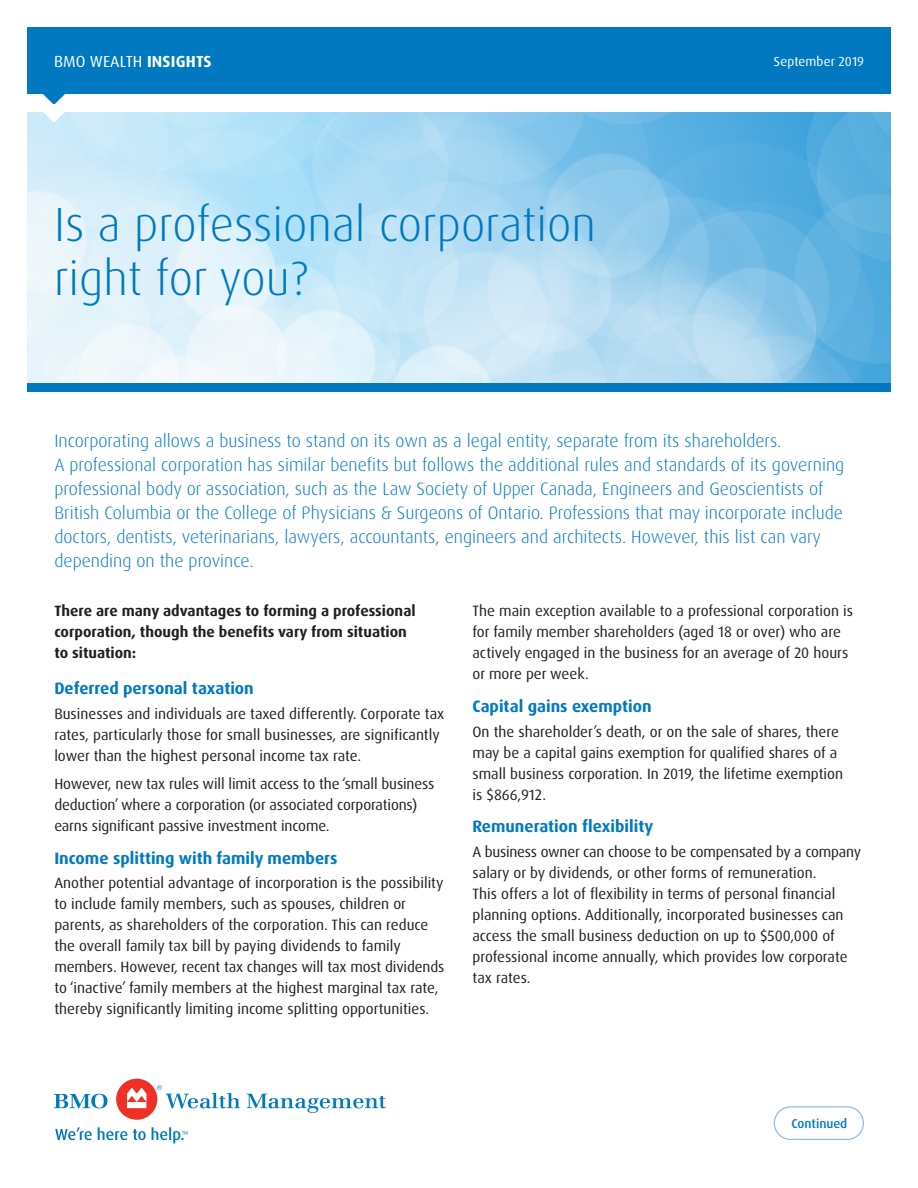
<style>
.page{position:relative;width:918px;height:1188px;background:#fff}
.page>*{position:absolute;margin:0;border:0;box-sizing:border-box;transform-origin:0 0}
.t1{font:300 48px/54px "Dax Pro";color:#0079c1}
.t2{font:300 18px/24px "Dax Pro";color:#0079c1}
.t3{font:700 16.5px "Dax Pro";color:#0079c1}
.t4{font:16.05px "Dax Pro";letter-spacing:.01em;color:#fff}
.t5{font:15px/21px "Dax Pro";color:#231f20}
.t6{font:700 15px/21px "Dax Pro";color:#231f20}
.t7{font:13.05px "Dax Pro";letter-spacing:.01em;color:#fff}
.t8{font:500 12.75px "Dax Pro";color:#0079c1}
.s1{font-weight:700}
</style>
<div class="page">
<div style="left:27px;top:384px;width:864px;height:8px;background:#0079c1"></div>
<div style="left:27px;top:27px;width:864px;height:67px;background:#0079c1"></div>
<svg style="left:27px;top:94px;width:864px;height:290px;background:#b0daf2"></svg>
<svg style="left:774px;top:1106px;width:90px;height:34px"></svg>
<svg style="left:54px;top:1094px;width:53px;height:14px"></svg>
<div style="left:116px;top:1079px;width:41px;height:41px;background:#ee3124;border-radius:50%"></div>
<svg style="left:247px;top:1094px;width:139px;height:19px"></svg>
<svg style="left:127px;top:1088px;width:19px;height:20px"></svg>
<svg style="left:157px;top:1085px;width:83px;height:23px"></svg>
<svg style="left:55px;top:1127px;width:37px;height:13px"></svg>
<svg style="left:98px;top:1127px;width:29px;height:13px"></svg>
<svg style="left:133px;top:1129px;width:13px;height:11px"></svg>
<svg style="left:152px;top:1127px;width:36px;height:16px"></svg>
<p class="t4" style="left:54px;top:51px;width:159px">BMO WEALTH <span class="s1">INSIGHTS</span></p>
<p class="t7" style="left:774px;top:53px;width:92px">September 2019</p>
<h1 class="t1" style="left:54px;top:198px;width:544px">Is a professional corporation right for you?</h1>
<p class="t2" style="left:54px;top:429px;width:791px">Incorporating allows a business to stand on its own as a legal entity, separate from its shareholders.<br>A professional corporation has similar benefits but follows the additional rules and standards of its governing professional body or association, such as the Law Society of Upper Canada, Engineers and Geoscientists of British Columbia or the College of Physicians &amp; Surgeons of Ontario. Professions that may incorporate include doctors, dentists, veterinarians, lawyers, accountants, engineers and architects. However, this list can vary depending on the province.</p>
<p class="t6" style="left:54px;top:601px;width:363px">There are many advantages to forming a professional corporation, though the benefits vary from situation to situation:</p>
<p class="t3" style="left:54px;top:678px;width:201px">Deferred personal taxation</p>
<p class="t5" style="left:54px;top:703px;width:391px">Businesses and individuals are taxed differently. Corporate tax rates, particularly those for small businesses, are significantly lower than the highest personal income tax rate.</p>
<p class="t5" style="left:54px;top:773px;width:382px">However, new tax rules will limit access to the ‘small business deduction’ where a corporation (or associated corporations) earns significant passive investment income.</p>
<p class="t3" style="left:54px;top:847px;width:285px">Income splitting with family members</p>
<p class="t5" style="left:54px;top:872px;width:392px">Another potential advantage of incorporation is the possibility to include family members, such as spouses, children or parents, as shareholders of the corporation. This can reduce the overall family tax bill by paying dividends to family members. However, recent tax changes will tax most dividends to ‘inactive’ family members at the highest marginal tax rate, thereby significantly limiting income splitting opportunities.</p>
<p class="t5" style="left:472px;top:601px;width:382px">The main exception available to a professional corporation is for family member shareholders (aged 18 or over) who are actively engaged in the business for an average of 20 hours or more per week.</p>
<p class="t3" style="left:472px;top:696px;width:181px">Capital gains exemption</p>
<p class="t5" style="left:472px;top:721px;width:372px">On the shareholder’s death, or on the sale of shares, there may be a capital gains exemption for qualified shares of a small business corporation. In 2019, the lifetime exemption is $866,912.</p>
<p class="t3" style="left:472px;top:816px;width:182px">Remuneration flexibility</p>
<p class="t5" style="left:472px;top:841px;width:390px">A business owner can choose to be compensated by a company salary or by dividends, or other forms of remuneration.<br>This offers a lot of flexibility in terms of personal financial planning options. Additionally, incorporated businesses can access the small business deduction on up to $500,000 of professional income annually, which provides low corporate tax rates.</p>
<p class="t8" style="left:791px;top:1115px;width:57px">Continued</p>
</div>
